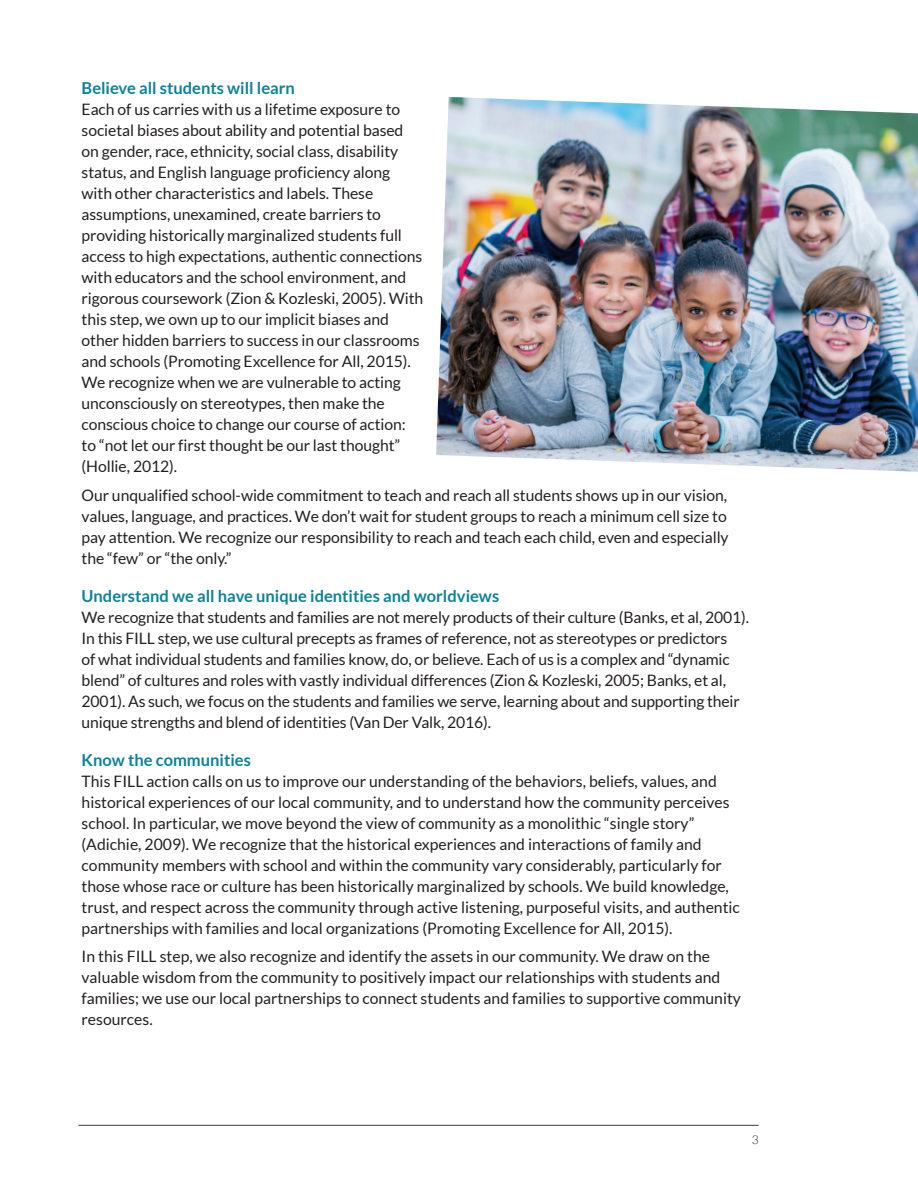
<style>
.page{position:relative;width:918px;height:1188px;background:#fff}
.page>*{position:absolute;margin:0;border:0;box-sizing:border-box;transform-origin:0 0}
.Subhead_2{font:700 16.5px "Lato";color:#0d829b}
.body_text{font:15.75px/21px "Lato";letter-spacing:-.005em;color:#231f20}
.t1{font:300 12px "Lato";color:#231f20}
</style>
<div class="page">
<hr style="left:78px;top:1125px;width:681px;height:1px;background:#231f20">
<img style="left:436px;top:97px;width:482px;height:375px">
<h3 class="Subhead_2" style="left:82px;top:79px;width:215px">Believe all students will learn</h3>
<p class="body_text" style="left:82px;top:99px;width:343px">Each of us carries with us a lifetime exposure to societal biases about ability and potential based on gender, race, ethnicity, social class, disability status, and English language proficiency along with other characteristics and labels. These assumptions, unexamined, create barriers to providing historically marginalized students full access to high expectations, authentic connections with educators and the school environment, and rigorous coursework (Zion &amp; Kozleski, 2005). With this step, we own up to our implicit biases and other hidden barriers to success in our classrooms and schools (Promoting Excellence for All, 2015).<br>We recognize when we are vulnerable to acting unconsciously on stereotypes, then make the conscious choice to change our course of action: to “not let our first thought be our last thought” (Hollie, 2012).</p>
<p class="body_text" style="left:82px;top:485px;width:649px;text-align:justify">Our unqualified school-wide commitment to teach and reach all students shows up in our vision, values, language, and practices. We don’t wait for student groups to reach a minimum cell size to pay attention. We recognize our responsibility to reach and teach each child, even and especially the “few” or “the only.”</p>
<h3 class="Subhead_2" style="left:82px;top:586px;width:419px">Understand we all have unique identities and worldviews</h3>
<p class="body_text" style="left:82px;top:607px;width:669px">We recognize that students and families are not merely products of their culture (Banks, et al, 2001).<br>In this FILL step, we use cultural precepts as frames of reference, not as stereotypes or predictors<br>of what individual students and families know, do, or believe. Each of us is a complex and “dynamic blend” of cultures and roles with vastly individual differences (Zion &amp; Kozleski, 2005; Banks, et al, 2001). As such, we focus on the students and families we serve, learning about and supporting their unique strengths and blend of identities (Van Der Valk, 2016).</p>
<h3 class="Subhead_2" style="left:82px;top:750px;width:171px">Know the communities</h3>
<p class="body_text" style="left:82px;top:770px;width:660px">This FILL action calls on us to improve our understanding of the behaviors, beliefs, values, and historical experiences of our local community, and to understand how the community perceives school. In particular, we move beyond the view of community as a monolithic “single story” (Adichie, 2009). We recognize that the historical experiences and interactions of family and community members with school and within the community vary considerably, particularly for those whose race or culture has been historically marginalized by schools. We build knowledge, trust, and respect across the community through active listening, purposeful visits, and authentic partnerships with families and local organizations (Promoting Excellence for All, 2015).</p>
<p class="body_text" style="left:82px;top:946px;width:661px">In this FILL step, we also recognize and identify the assets in our community. We draw on the valuable wisdom from the community to positively impact our relationships with students and families; we use our local partnerships to connect students and families to supportive community resources.</p>
<p class="t1" style="left:752px;top:1133px;width:8px">3</p>
</div>
